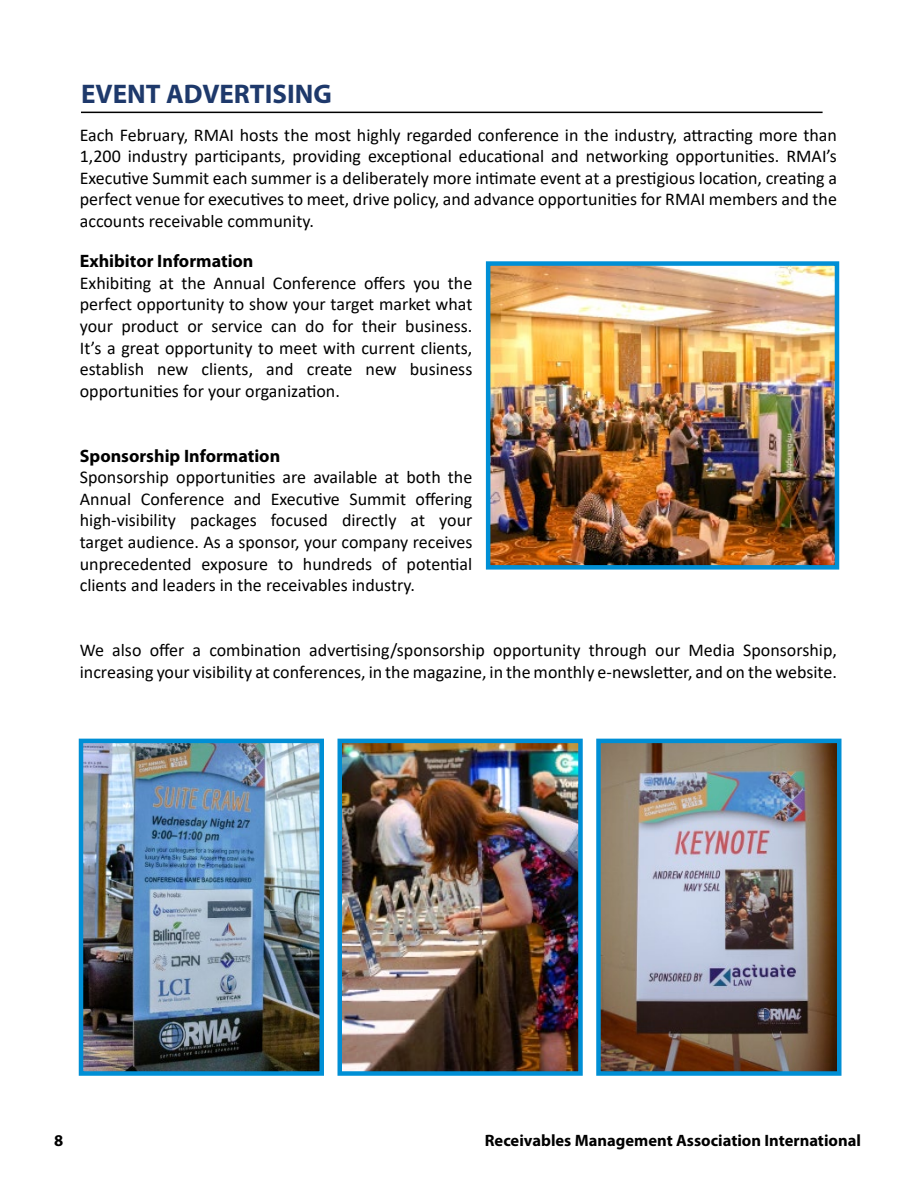
<style>
.page{position:relative;width:918px;height:1188px;background:#fff}
.page>*{position:absolute;margin:0;border:0;box-sizing:border-box;transform-origin:0 0}
.TOC_title{font:700 27px "Myriad Pro";color:#1e396b}
.t1{font:18px/21.6px "Calibri";color:#000;text-align:justify}
.t2{font:700 18px "Myriad Pro";color:#000}
.t3{font:700 16.5px "Myriad Pro";color:#000}
</style>
<div class="page">
<hr style="left:81px;top:112px;width:742px;height:1px;background:#000">
<img style="left:491px;top:266px;width:343px;height:299px">
<div style="left:486px;top:261px;width:353px;height:309px;border:4px solid #008fd5"></div>
<img style="left:84px;top:744px;width:235px;height:327px">
<div style="left:79px;top:739px;width:245px;height:337px;border:4px solid #008fd5"></div>
<img style="left:343px;top:744px;width:235px;height:327px">
<div style="left:338px;top:739px;width:245px;height:337px;border:4px solid #008fd5"></div>
<img style="left:601px;top:744px;width:236px;height:327px">
<div style="left:596px;top:739px;width:246px;height:337px;border:4px solid #008fd5"></div>
<p class="TOC_title" style="left:81px;top:76px;width:252px">EVENT ADVERTISING</p>
<p class="t1" style="left:80px;top:123px;width:759px">Each February, RMAI hosts the most highly regarded conference in the industry, attracting more than 1,200 industry participants, providing exceptional educational and networking opportunities. RMAI’s Executive Summit each summer is a deliberately more intimate event at a prestigious location, creating a perfect venue for executives to meet, drive policy, and advance opportunities for RMAI members and the accounts receivable community.</p>
<p class="t2" style="left:80px;top:249px;width:175px">Exhibitor Information</p>
<p class="t1" style="left:80px;top:272px;width:394px">Exhibiting at the Annual Conference offers you the perfect opportunity to show your target market what your product or service can do for their business.<br>It’s a great opportunity to meet with current clients, establish new clients, and create new business opportunities for your organization.</p>
<p class="t2" style="left:80px;top:444px;width:202px">Sponsorship Information</p>
<p class="t1" style="left:80px;top:466px;width:394px">Sponsorship opportunities are available at both the Annual Conference and Executive Summit offering high-visibility packages focused directly at your target audience. As a sponsor, your company receives unprecedented exposure to hundreds of potential clients and leaders in the receivables industry.</p>
<p class="t1" style="left:80px;top:639px;width:759px">We also offer a combination advertising/sponsorship opportunity through our Media Sponsorship, increasing your visibility at conferences, in the magazine, in the monthly e-newsletter, and on the website.</p>
<p class="t3" style="left:54px;top:1130px;width:11px">8</p>
<p class="t3" style="left:485px;top:1130px;width:378px">Receivables Management Association International</p>
</div>
